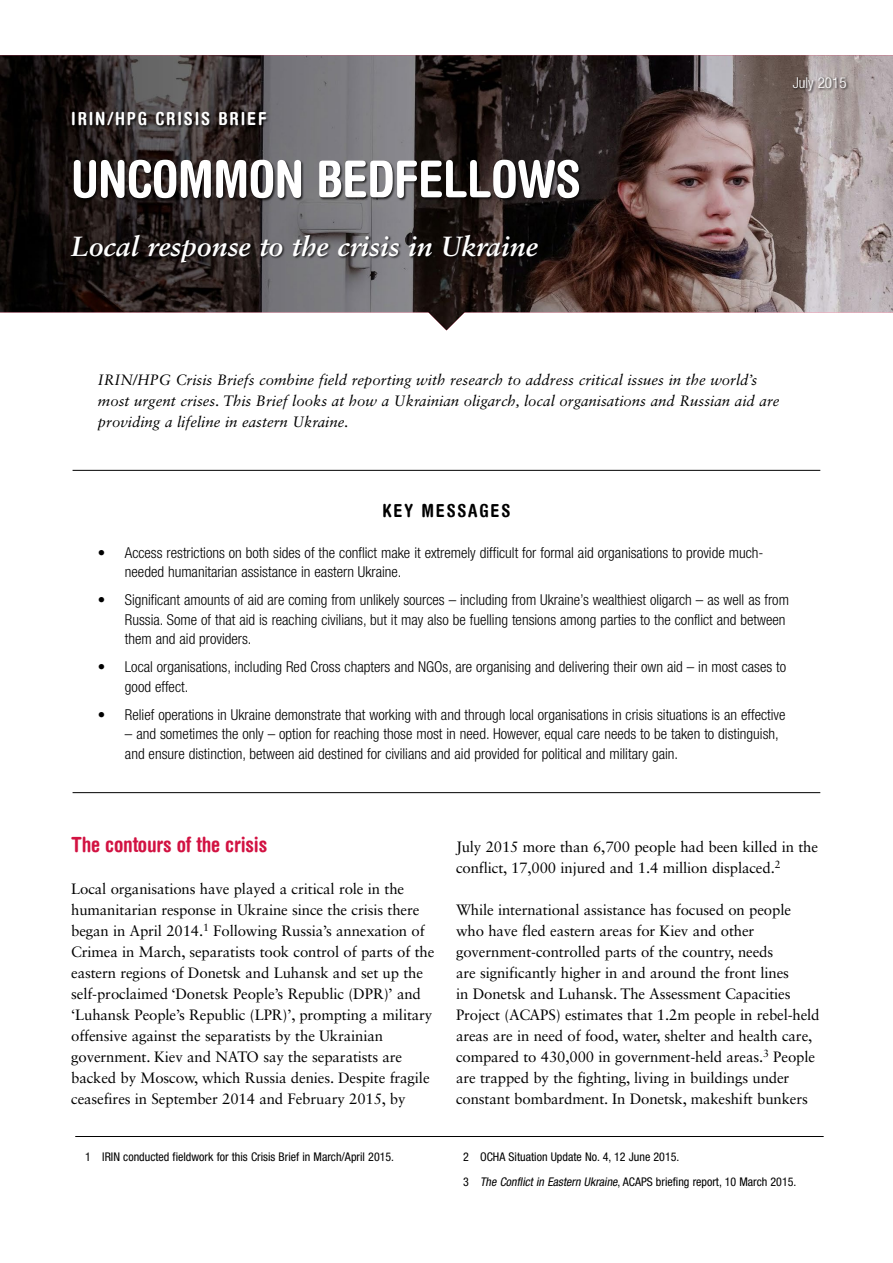
<style>
.page{position:relative;width:893px;height:1263px;background:#fff}
.page>*{position:absolute;margin:0;border:0;box-sizing:border-box;transform-origin:0 0}
.t1{font:700 condensed 51px "Helvetica Rounded LT";letter-spacing:-.01em;color:#fff}
.t2{font:italic 700 27.75px "Sabon LT Std";color:#fff}
.t3{font:700 condensed 21px "Helvetica Rounded LT";letter-spacing:-.01em;color:#d21242}
.t4{font:700 condensed 18px "Helvetica Rounded LT";letter-spacing:.1em;color:#fff}
.t5{font:700 condensed 18px "Helvetica Rounded LT";color:#000}
.t6{font:15px/21px "Sabon LT Std";letter-spacing:-.01em;color:#000}
.t7{font:300 condensed 15px/19.5px "Helvetica Neue LT Std";color:#000}
.t8{font:italic 15px/21px "Sabon LT Std";color:#000}
.t9{font:300 condensed 15px "Helvetica Neue LT Std";color:#fff}
.t10{font:condensed 12px/25px "Helvetica Neue LT Std";color:#000}
.s1{font-style:italic}
</style>
<div class="page">
<img style="left:0;top:55px;width:893px;height:275px">
<div style="left:73px;top:160px;width:509px;height:41px;background:#000;opacity:.75"></div>
<hr style="left:73px;top:792px;width:747px;height:1px;background:#000">
<hr style="left:73px;top:470px;width:747px;height:1px;background:#000">
<hr style="left:75px;top:1136px;width:749px;height:1px;background:#000">
<div style="left:70px;top:234px;width:471px;height:32px;background:#000;opacity:.75"></div>
<div style="left:72px;top:112px;width:197px;height:16px;background:#000;opacity:.75"></div>
<div style="left:792px;top:76px;width:57px;height:19px;background:#000;opacity:.75"></div>
<p class="t4" style="left:71px;top:107px;width:197px">IRIN/HPG CRISIS BRIEF</p>
<h1 class="t1" style="left:71px;top:148px;width:511px">UNCOMMON BEDFELLOWS</h1>
<h2 class="t2" style="left:71px;top:229px;width:468px">Local response to the crisis in Ukraine</h2>
<p class="t9" style="left:793px;top:74px;width:55px">July 2015</p>
<p class="t8" style="left:98px;top:369px;width:683px">IRIN/HPG Crisis Briefs combine field reporting with research to address critical issues in the world’s most urgent crises. This Brief looks at how a Ukrainian oligarch, local organisations and Russian aid are providing a lifeline in eastern Ukraine.</p>
<p class="t5" style="left:382px;top:500px;width:51px">KEY MESS</p>
<p class="t5" style="left:468px;top:500px;width:33px">AGES</p>
<p class="t7" style="left:125px;top:543px;width:640px;text-indent:-27px">• Access restrictions on both sides of the conflict make it extremely difficult for formal aid organisations to provide much&shy;needed humanitarian assistance in eastern Ukraine.</p>
<p class="t7" style="left:125px;top:590px;width:666px;text-indent:-27px">• Significant amounts of aid are coming from unlikely sources – including from Ukraine’s wealthiest oligarch – as well as from<br>Russia. Some of that aid is reaching civilians, but it may also be fuelling tensions among parties to the conflict and between them and aid providers.</p>
<p class="t7" style="left:125px;top:657px;width:663px;text-indent:-27px">• Local organisations, including Red Cross chapters and NGOs, are organising and delivering their own aid – in most cases to good effect.</p>
<p class="t7" style="left:98px;top:705px;width:689px">• Relief operations in Ukraine demonstrate that working with and through local organisations in crisis situations is an effective</p>
<p class="t7" style="left:125px;top:724px;width:655px">– and sometimes the only – option for reaching those most in need. However, equal care needs to be taken to distinguish, and ensure distinction, between aid destined for civilians and aid provided for political and military gain.</p>
<h3 class="t3" style="left:71px;top:832px;width:198px">THE CONTOURS OF THE CRISIS</h3>
<p class="t6" style="left:71px;top:878px;width:365px">Local organisations have played a critical role in the humanitarian response in Ukraine since the crisis there began in April 2014.<sup>1</sup> Following Russia’s annexation of Crimea in March, separatists took control of parts of the eastern regions of Donetsk and Luhansk and set up the self-proclaimed ‘Donetsk People’s Republic (DPR)’ and ‘Luhansk People’s Republic (LPR)’, prompting a military offensive against the separatists by the Ukrainian government. Kiev and NATO say the separatists are backed by Moscow, which Russia denies. Despite fragile ceasefires in September 2014 and February 2015, by</p>
<p class="t10" style="left:85px;top:1144px;width:310px">1 IRIN conducted fieldwork for this Crisis Brief in March/April 2015.</p>
<p class="t6" style="left:456px;top:836px;width:364px">July 2015 more than 6,700 people had been killed in the conflict, 17,000 injured and 1.4 million displaced.<sup>2</sup></p>
<p class="t6" style="left:456px;top:899px;width:365px">While international assistance has focused on people who have fled eastern areas for Kiev and other government-controlled parts of the country, needs<br>are significantly higher in and around the front lines<br>in Donetsk and Luhansk. The Assessment Capacities Project (ACAPS) estimates that 1.2m people in rebel-held areas are in need of food, water, shelter and health care, compared to 430,000 in government-held areas.<sup>3</sup> People are trapped by the fighting, living in buildings under constant bombardment. In Donetsk, makeshift bunkers</p>
<p class="t10" style="left:463px;top:1144px;width:335px">2 OCHA Situation Update No. 4, 12 June 2015.<br>3 <span class="s1">The Conflict in Eastern Ukraine</span>, ACAPS briefing report, 10 March 2015.</p>
</div>
